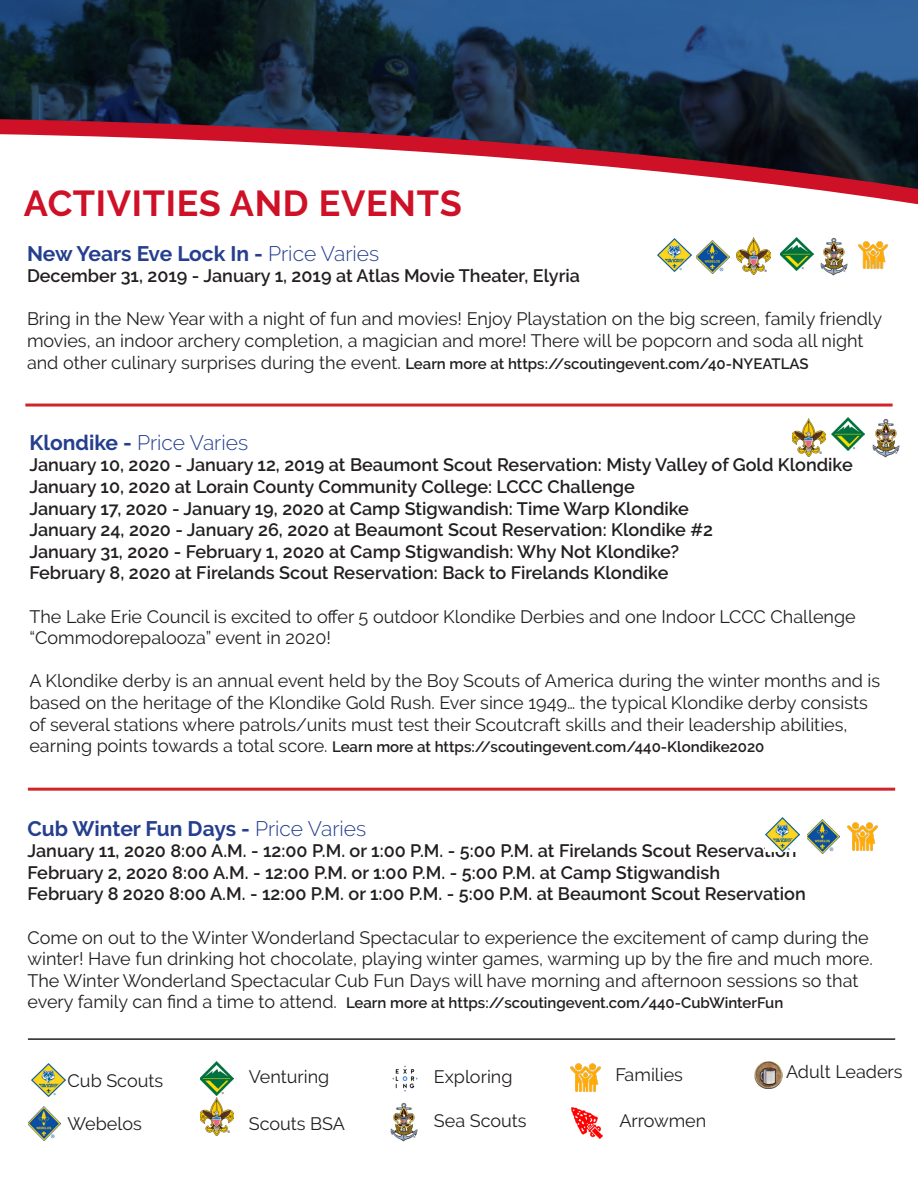
<style>
.page{position:relative;width:918px;height:1188px;background:#fff}
.page>*{position:absolute;margin:0;border:0;box-sizing:border-box;transform-origin:0 0}
.t1{font:700 36px "Raleway";letter-spacing:.02em;color:#ce1126}
.t2{font:700 21px "Raleway";color:#253f8e}
.t3{font:300 21px "Raleway";color:#253f8e}
.t4{font:18px/21.6px "Raleway";color:#231f20}
.t5{font:600 18px "Raleway";color:#231f20}
.t6{font:600 15px "Raleway";color:#231f20}
.s1{font-weight:300}
.s2{font-weight:400;font-size:18px}
.s3{font-weight:700}
</style>
<div class="page">
<svg style="left:0;top:0;width:918px;height:98px;background:#1b3955"></svg>
<svg style="left:0;top:98px;width:918px;height:107px"></svg>
<img style="left:571px;top:1107px;width:32px;height:31px">
<hr style="left:28px;top:1038px;width:867px;height:2px;background:#231f20">
<hr style="left:28px;top:788px;width:867px;height:3px;background:#d1232a">
<hr style="left:25px;top:404px;width:868px;height:3px;background:#d1232a">
<img style="left:32px;top:1063px;width:34px;height:34px">
<img style="left:570px;top:1063px;width:31px;height:29px">
<img style="left:392px;top:1065px;width:26px;height:27px">
<img style="left:200px;top:1098px;width:33px;height:37px">
<img style="left:390px;top:1103px;width:27px;height:38px">
<img style="left:200px;top:1061px;width:33px;height:34px">
<img style="left:28px;top:1107px;width:33px;height:34px">
<img style="left:754px;top:1061px;width:28px;height:28px">
<img style="left:766px;top:818px;width:33px;height:34px">
<img style="left:847px;top:822px;width:31px;height:29px">
<img style="left:807px;top:820px;width:33px;height:34px">
<img style="left:792px;top:419px;width:33px;height:37px">
<img style="left:872px;top:419px;width:27px;height:38px">
<img style="left:832px;top:417px;width:33px;height:34px">
<img style="left:658px;top:238px;width:34px;height:34px">
<img style="left:858px;top:241px;width:31px;height:29px">
<img style="left:737px;top:237px;width:33px;height:38px">
<img style="left:821px;top:237px;width:27px;height:39px">
<img style="left:780px;top:237px;width:33px;height:34px">
<img style="left:697px;top:240px;width:32px;height:34px">
<p class="t1" style="left:24px;top:182px;width:440px">ACTIVITIES AND EVENTS</p>
<p class="t2" style="left:27px;top:241px;width:354px">New Years Eve Lock In - <span class="s1">Price Varies</span></p>
<p class="t5" style="left:27px;top:266px;width:555px">December 31, 2019 - January 1, 2019 at Atlas Movie Theater, Elyria</p>
<p class="t4" style="left:27px;top:308px;width:857px">Bring in the New Year with a night of fun and movies! Enjoy Playstation on the big screen, family friendly movies, an indoor archery completion, a magician and more! There will be popcorn and soda all night</p>
<p class="t6" style="left:27px;top:355px;width:783px"><span class="s2">and other culinary surprises during the event.</span> Learn more at https://scoutingevent.com/40-NYEATLAS</p>
<p class="t3" style="left:29px;top:430px;width:220px"><span class="s3">Klondike -</span> Price Varies</p>
<p class="t5" style="left:29px;top:455px;width:825px">January 10, 2020 - January 12, 2019 at Beaumont Scout Reservation: Misty Valley of Gold Klondike</p>
<p class="t5" style="left:29px;top:476px;width:607px">January 10, 2020 at Lorain County Community College: LCCC Challenge</p>
<p class="t5" style="left:29px;top:498px;width:661px">January 17, 2020 - January 19, 2020 at Camp Stigwandish: Time Warp Klondike</p>
<p class="t5" style="left:29px;top:519px;width:685px">January 24, 2020 - January 26, 2020 at Beaumont Scout Reservation: Klondike #2</p>
<p class="t5" style="left:29px;top:541px;width:651px">January 31, 2020 - February 1, 2020 at Camp Stigwandish: Why Not Klondike?</p>
<p class="t5" style="left:29px;top:563px;width:640px">February 8, 2020 at Firelands Scout Reservation: Back to Firelands Klondike</p>
<p class="t4" style="left:29px;top:605px;width:828px">The Lake Erie Council is excited to offer 5 outdoor Klondike Derbies and one Indoor LCCC Challenge “Commodorepalooza” event in 2020!</p>
<p class="t4" style="left:29px;top:670px;width:852px">A Klondike derby is an annual event held by the Boy Scouts of America during the winter months and is based on the heritage of the Klondike Gold Rush. Ever since 1949… the typical Klondike derby consists of several stations where patrols/units must test their Scoutcraft skills and their leadership abilities,</p>
<p class="t6" style="left:29px;top:738px;width:737px"><span class="s2">earning points towards a total score.</span> Learn more at https://scoutingevent.com/440-Klondike2020</p>
<p class="t2" style="left:27px;top:816px;width:340px">Cub Winter Fun Days - <span class="s1">Price Varies</span></p>
<p class="t5" style="left:27px;top:841px;width:771px">January 11, 2020 8:00 A.M. - 12:00 P.M. or 1:00 P.M. - 5:00 P.M. at Firelands Scout Reservation</p>
<p class="t5" style="left:27px;top:862px;width:694px">February 2, 2020 8:00 A.M. - 12:00 P.M. or 1:00 P.M. - 5:00 P.M. at Camp Stigwandish</p>
<p class="t5" style="left:27px;top:884px;width:780px">February 8 2020 8:00 A.M. - 12:00 P.M. or 1:00 P.M. - 5:00 P.M. at Beaumont Scout Reservation</p>
<p class="t4" style="left:27px;top:926px;width:847px">Come on out to the Winter Wonderland Spectacular to experience the excitement of camp during the winter! Have fun drinking hot chocolate, playing winter games, warming up by the fire and much more.<br>The Winter Wonderland Spectacular Cub Fun Days will have morning and afternoon sessions so that</p>
<p class="t6" style="left:27px;top:995px;width:757px"><span class="s2">every family can find a time to attend.</span> Learn more at https://scoutingevent.com/440-CubWinterFun</p>
<p class="t4" style="left:68px;top:1070px;width:97px">Cub Scouts</p>
<p class="t4" style="left:68px;top:1112px;width:76px">Webelos</p>
<p class="t4" style="left:249px;top:1065px;width:82px">Venturing</p>
<p class="t4" style="left:249px;top:1112px;width:98px">Scouts BSA</p>
<p class="t4" style="left:434px;top:1065px;width:80px">Exploring</p>
<p class="t4" style="left:434px;top:1110px;width:94px">Sea Scouts</p>
<p class="t4" style="left:616px;top:1064px;width:69px">Families</p>
<p class="t4" style="left:619px;top:1110px;width:88px">Arrowmen</p>
<p class="t4" style="left:786px;top:1061px;width:118px">Adult Leaders</p>
</div>
